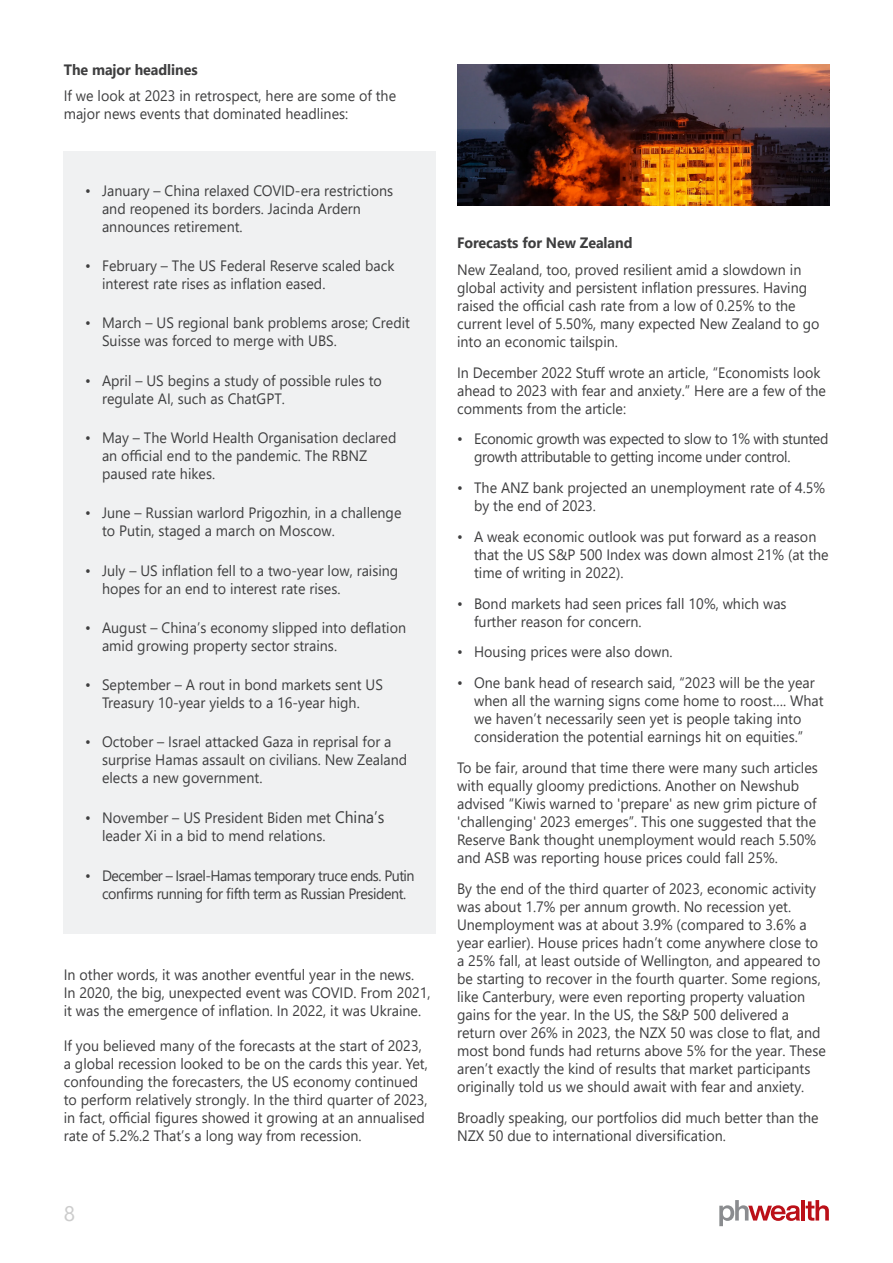
<style>
.page{position:relative;width:893px;height:1263px;background:#fff}
.page>*{position:absolute;margin:0;border:0;box-sizing:border-box;transform-origin:0 0}
.t1{font:21px "Segoe UI";color:#ccc}
.Para_Text{font:15px/18px "Segoe UI";color:#3e3e3f;scale:.95 1}
.Para_Text-2{font:15px/18px "Segoe UI";letter-spacing:-.02em;color:#3e3e3f;scale:.95 1}
.Para_Text-3{font:15px/18.8px "Segoe UI";letter-spacing:-.035em;color:#3e3e3f;text-align:center;scale:.95 1}
.Para_Text-4{font:700 15px "Segoe UI";letter-spacing:-.005em;color:#3e3e3f;scale:.95 1}
.s1{font-size:16.5px}
</style>
<div class="page">
<svg style="left:719px;top:1200px;width:81px;height:26px"></svg>
<hr style="left:801px;top:1200px;width:4px;height:20px;background:#bb1018">
<svg style="left:806px;top:1200px;width:23px;height:21px"></svg>
<div style="left:64px;top:151px;width:372px;height:782px;background:#f0f1f2"></div>
<img style="left:457px;top:64px;width:372px;height:141px">
<p class="Para_Text-4" style="left:64px;top:55px;width:142px">The major headlines</p>
<p class="Para_Text" style="left:64px;top:86px;width:351px">If we look at 2023 in retrospect, here are some of the major news events that dominated headlines:</p>
<p class="Para_Text" style="left:102px;top:180px;width:308px;text-indent:-17px">• January – China relaxed COVID-era restrictions and reopened its borders. Jacinda Ardern announces retirement.</p>
<p class="Para_Text" style="left:102px;top:255px;width:309px;text-indent:-17px">• February – The US Federal Reserve scaled back interest rate rises as inflation eased.</p>
<p class="Para_Text" style="left:102px;top:313px;width:326px;text-indent:-17px">• March – US regional bank problems arose; Credit<br>Suisse was forced to merge with UBS.</p>
<p class="Para_Text" style="left:102px;top:370px;width:296px;text-indent:-17px">• April – US begins a study of possible rules to regulate AI, such as ChatGPT.</p>
<p class="Para_Text" style="left:102px;top:427px;width:311px;text-indent:-17px">• May – The World Health Organisation declared an official end to the pandemic. The RBNZ paused rate hikes.</p>
<p class="Para_Text" style="left:102px;top:503px;width:317px;text-indent:-17px">• June – Russian warlord Prigozhin, in a challenge to Putin, staged a march on Moscow.</p>
<p class="Para_Text" style="left:102px;top:560px;width:313px;text-indent:-17px">• July – US inflation fell to a two-year low, raising hopes for an end to interest rate rises.</p>
<p class="Para_Text" style="left:102px;top:617px;width:322px;text-indent:-17px">• August – China’s economy slipped into deflation amid growing property sector strains.</p>
<p class="Para_Text" style="left:85px;top:674px;width:315px;text-align:center">• September – A rout in bond markets sent US<br>Treasury 10-year yields to a 16-year high.</p>
<p class="Para_Text" style="left:102px;top:732px;width:323px;text-indent:-17px">• October – Israel attacked Gaza in reprisal for a surprise Hamas assault on civilians. New Zealand elects a new government.</p>
<p class="Para_Text" style="left:102px;top:808px;width:299px;text-indent:-17px">• November – US President Biden met <span class="s1">China’s </span>leader Xi in a bid to mend relations.</p>
<p class="Para_Text-3" style="left:85px;top:864px;width:348px">• December – Israel-Hamas temporary truce ends. Putin confirms running for fifth term as Russian President.</p>
<p class="Para_Text" style="left:64px;top:964px;width:388px">In other words, it was another eventful year in the news.<br>In 2020, the big, unexpected event was COVID. From 2021, it was the emergence of inflation. In 2022, it was Ukraine.</p>
<p class="Para_Text" style="left:64px;top:1035px;width:385px">If you believed many of the forecasts at the start of 2023, a global recession looked to be on the cards this year. Yet, confounding the forecasters, the US economy continued to perform relatively strongly. In the third quarter of 2023, in fact, official figures showed it growing at an annualised rate of 5.2%.2 That’s a long way from recession.</p>
<h1 class="t1" style="left:64px;top:1193px;width:13px">8</h1>
<p class="Para_Text-4" style="left:457px;top:229px;width:186px">Forecasts for New Zealand</p>
<p class="Para_Text" style="left:457px;top:259px;width:383px">New Zealand, too, proved resilient amid a slowdown in global activity and persistent inflation pressures. Having raised the official cash rate from a low of 0.25% to the current level of 5.50%, many expected New Zealand to go into an economic tailspin.</p>
<p class="Para_Text" style="left:457px;top:362px;width:390px">In December 2022 Stuff wrote an article, “Economists look ahead to 2023 with fear and anxiety.” Here are a few of the comments from the article:</p>
<p class="Para_Text-2" style="left:474px;top:429px;width:375px;text-indent:-17px">• Economic growth was expected to slow to 1% with stunted growth attributable to getting income under control.</p>
<p class="Para_Text" style="left:474px;top:477px;width:371px;text-indent:-17px">• The ANZ bank projected an unemployment rate of 4.5% by the end of 2023.</p>
<p class="Para_Text" style="left:474px;top:526px;width:375px;text-indent:-17px">• A weak economic outlook was put forward as a reason that the US S&amp;P 500 Index was down almost 21% (at the time of writing in 2022).</p>
<p class="Para_Text" style="left:474px;top:593px;width:330px;text-indent:-17px">• Bond markets had seen prices fall 10%, which was further reason for concern.</p>
<p class="Para_Text" style="left:457px;top:642px;width:228px">• Housing prices were also down.</p>
<p class="Para_Text" style="left:474px;top:672px;width:369px;text-indent:-17px">• One bank head of research said, “2023 will be the year when all the warning signs come home to roost…. What we haven’t necessarily seen yet is people taking into consideration the potential earnings hit on equities.”</p>
<p class="Para_Text" style="left:457px;top:757px;width:381px">To be fair, around that time there were many such articles with equally gloomy predictions. Another on Newshub advised “Kiwis warned to 'prepare' as new grim picture of 'challenging' 2023 emerges”. This one suggested that the Reserve Bank thought unemployment would reach 5.50% and ASB was reporting house prices could fall 25%.</p>
<p class="Para_Text" style="left:457px;top:878px;width:390px">By the end of the third quarter of 2023, economic activity was about 1.7% per annum growth. No recession yet.<br>Unemployment was at about 3.9% (compared to 3.6% a year earlier). House prices hadn’t come anywhere close to a 25% fall, at least outside of Wellington, and appeared to be starting to recover in the fourth quarter. Some regions, like Canterbury, were even reporting property valuation gains for the year. In the US, the S&amp;P 500 delivered a return over 26% in 2023, the NZX 50 was close to flat, and most bond funds had returns above 5% for the year. These aren’t exactly the kind of results that market participants originally told us we should await with fear and anxiety.</p>
<p class="Para_Text" style="left:457px;top:1107px;width:382px">Broadly speaking, our portfolios did much better than the<br>NZX 50 due to international diversification.</p>
</div>
